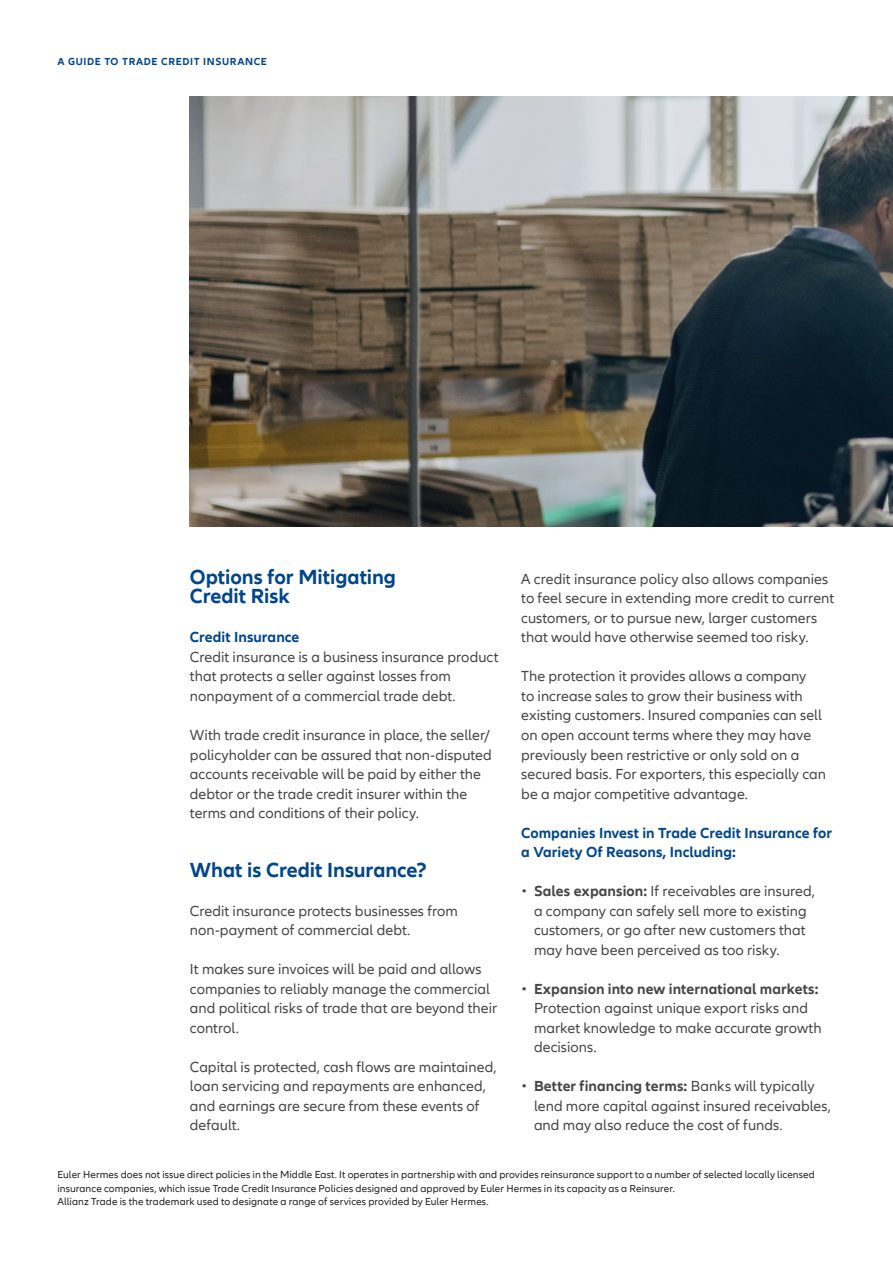
<style>
.page{position:relative;width:893px;height:1263px;background:#fff}
.page>*{position:absolute;margin:0;border:0;box-sizing:border-box;transform-origin:0 0}
.t1{font:700 21px/19.5px "Allianz Neo";letter-spacing:-.005em;color:#01468c}
.t2{font:15px/19.5px "Allianz Neo";letter-spacing:.005em;color:#454647}
.t3{font:700 15px/19.5px "Allianz Neo";letter-spacing:.005em;color:#01468c}
.t4{font:10.5px/13.5px "Allianz Neo";letter-spacing:.01em;color:#231f20}
.t5{font:700 10.5px "Allianz Neo";letter-spacing:.06em;color:#01468c}
.s1{font-weight:700}
</style>
<div class="page">
<img style="left:190px;top:96px;width:703px;height:430px">
<p class="t5" style="left:57px;top:56px;width:211px">A GUIDE TO TRADE CREDIT INSURANCE</p>
<h1 class="t1" style="left:190px;top:568px;width:208px">Options for Mitigating<br>Credit Risk</h1>
<p class="t3" style="left:190px;top:628px;width:111px">Credit Insurance</p>
<p class="t2" style="left:190px;top:648px;width:310px">Credit insurance is a business insurance product that protects a seller against losses from nonpayment of a commercial trade debt.</p>
<p class="t2" style="left:190px;top:726px;width:303px">With trade credit insurance in place, the seller/ policyholder can be assured that non-disputed accounts receivable will be paid by either the debtor or the trade credit insurer within the terms and conditions of their policy.</p>
<h1 class="t1" style="left:190px;top:860px;width:238px">What is Credit Insurance?</h1>
<p class="t2" style="left:190px;top:901px;width:269px">Credit insurance protects businesses from non-payment of commercial debt.</p>
<p class="t2" style="left:190px;top:960px;width:309px">It makes sure invoices will be paid and allows companies to reliably manage the commercial and political risks of trade that are beyond their control.</p>
<p class="t2" style="left:190px;top:1057px;width:308px">Capital is protected, cash flows are maintained, loan servicing and repayments are enhanced, and earnings are secure from these events of default.</p>
<p class="t2" style="left:521px;top:570px;width:315px">A credit insurance policy also allows companies to feel secure in extending more credit to current customers, or to pursue new, larger customers that would have otherwise seemed too risky.</p>
<p class="t2" style="left:521px;top:667px;width:306px">The protection it provides allows a company<br>to increase sales to grow their business with existing customers. Insured companies can sell on open account terms where they may have previously been restrictive or only sold on a secured basis. For exporters, this especially can be a major competitive advantage.</p>
<p class="t3" style="left:521px;top:823px;width:312px">Companies Invest in Trade Credit Insurance for a Variety Of Reasons, Including:</p>
<p class="t2" style="left:534px;top:882px;width:283px;text-indent:-13px">• <span class="s1">Sales expansion:</span> If receivables are insured, a company can safely sell more to existing customers, or go after new customers that may have been perceived as too risky.</p>
<p class="t2" style="left:534px;top:979px;width:289px;text-indent:-13px">• <span class="s1">Expansion into new international markets:<br></span>Protection against unique export risks and market knowledge to make accurate growth decisions.</p>
<p class="t2" style="left:534px;top:1077px;width:298px;text-indent:-13px">• <span class="s1">Better financing terms:</span> Banks will typically lend more capital against insured receivables, and may also reduce the cost of funds.</p>
<p class="t4" style="left:57px;top:1168px;width:759px">Euler Hermes does not issue direct policies in the Middle East. It operates in partnership with and provides reinsurance support to a number of selected locally licensed insurance companies, which issue Trade Credit Insurance Policies designed and approved by Euler Hermes in its capacity as a Reinsurer.<br>Allianz Trade is the trademark used to designate a range of services provided by Euler Hermes.</p>
</div>
